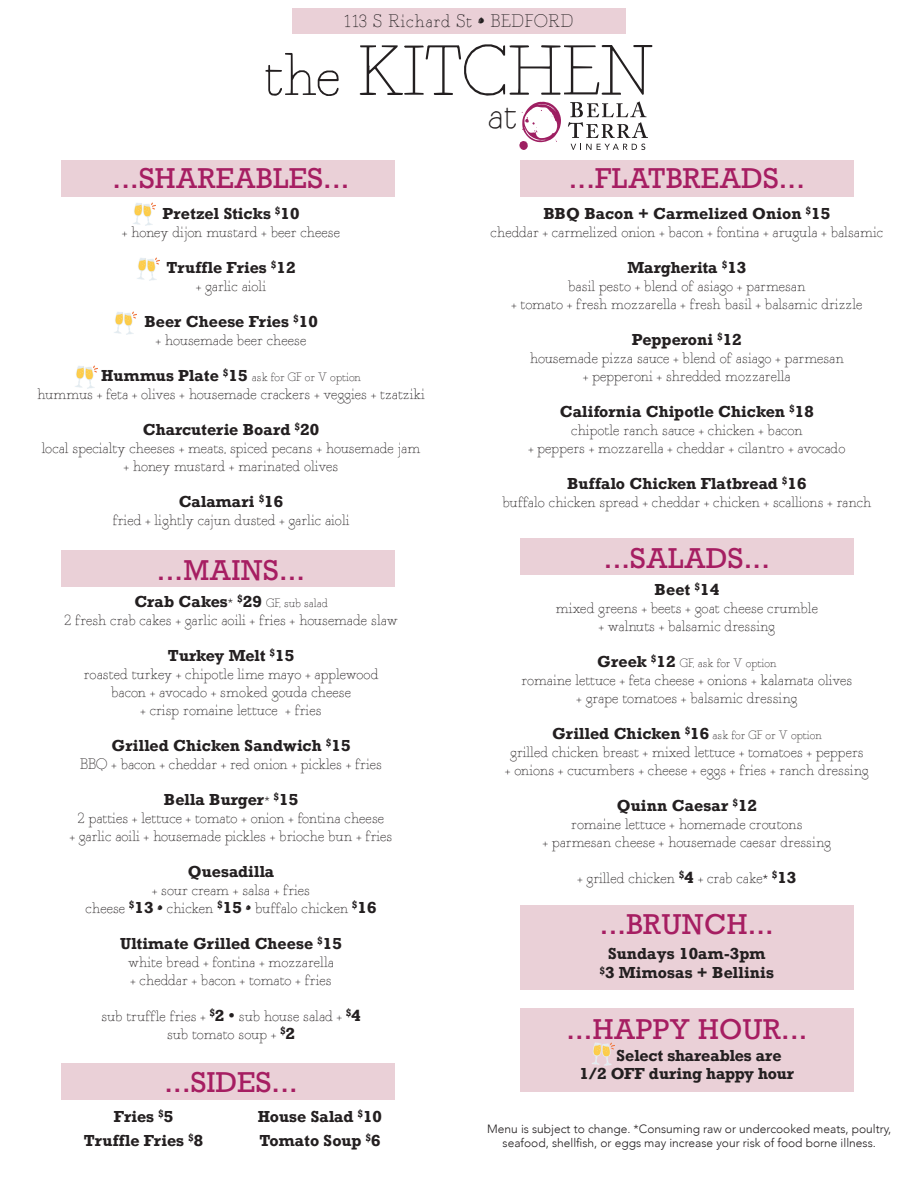
<style>
.page{position:relative;width:918px;height:1188px;background:#fff}
.page>*{position:absolute;margin:0;border:0;box-sizing:border-box;transform-origin:0 0}
.t1{font:70.2px "Fragment Core Rom";color:#231f20}
.t2{font:40.5px "Fragment Core Rom";color:#231f20}
.t3{font:27px "Rockwell";letter-spacing:.01em;color:#a61e62}
.t4{font:18px "Fragment Core Rom";letter-spacing:.05em;color:#231f20}
.t5{font:15px/18px "Fragment Core Rom";letter-spacing:.01em;color:#231f20;text-align:center}
.t6{font:700 15px/24px "Rockwell";letter-spacing:.01em;color:#231f20;text-align:center}
.t7{font:700 15px "Rockwell";letter-spacing:-.025em;color:#231f20}
.t8{font:300 12px/14.4px "Avenir";color:#231f20;text-align:center}
.t9{font:12px "Fragment Core Rom";letter-spacing:.01em;color:#231f20}
.s1{font-size:59.4px}
.s2{font-family:"Rockwell";font-weight:700;font-size:15px}
.s3{font-family:"Avenir";font-weight:300;font-size:12px}
.s4{font-family:"Fragment Core Rom";font-weight:400;font-size:12px}
.s5{font-family:"Rockwell";font-weight:700}
</style>
<div class="page">
<div style="left:292px;top:9px;width:334px;height:25px;background:#ead0d7"></div>
<div style="left:61px;top:1063px;width:334px;height:36px;background:#ead0d7"></div>
<div style="left:61px;top:551px;width:334px;height:36px;background:#ead0d7"></div>
<div style="left:61px;top:160px;width:334px;height:37px;background:#ead0d7"></div>
<div style="left:520px;top:160px;width:334px;height:37px;background:#ead0d7"></div>
<div style="left:520px;top:539px;width:334px;height:36px;background:#ead0d7"></div>
<div style="left:520px;top:905px;width:334px;height:84px;background:#ead0d7"></div>
<svg style="left:519px;top:102px;width:42px;height:48px"></svg>
<svg style="left:568px;top:101px;width:80px;height:37px"></svg>
<svg style="left:571px;top:144px;width:74px;height:6px"></svg>
<div style="left:520px;top:1009px;width:334px;height:83px;background:#ead0d7"></div>
<img style="left:137px;top:257px;width:23px;height:23px">
<img style="left:133px;top:202px;width:23px;height:24px">
<img style="left:114px;top:312px;width:23px;height:23px">
<img style="left:75px;top:365px;width:22px;height:23px">
<img style="left:592px;top:1043px;width:23px;height:23px">
<p class="t4" style="left:345px;top:10px;width:230px">113 S Richard St • BEDFORD</p>
<h1 class="t1" style="left:264px;top:27px;width:391px"><span class="s1">the</span> KITCHEN</h1>
<h2 class="t2" style="left:488px;top:89px;width:31px">at</h2>
<h3 class="t3" style="left:113px;top:161px;width:238px">...SHAREABLES...</h3>
<p class="t6" style="left:163px;top:201px;width:138px">Pretzel Sticks <sup>$</sup>10</p>
<p class="t5" style="left:122px;top:223px;width:219px">+ honey dijon mustard + beer cheese</p>
<p class="t6" style="left:167px;top:255px;width:130px">Truffle Fries <sup>$</sup>12</p>
<p class="t5" style="left:196px;top:277px;width:71px">+ garlic aioli</p>
<p class="t6" style="left:144px;top:309px;width:175px">Beer Cheese Fries <sup>$</sup>10</p>
<p class="t5" style="left:156px;top:331px;width:152px">+ housemade beer cheese</p>
<p class="t9" style="left:101px;top:369px;width:262px"><span class="s2">Hummus Plate</span> <sup>$</sup><span class="s2">15</span> ask for GF or V option</p>
<p class="t5" style="left:37px;top:385px;width:389px">hummus + feta + olives + housemade crackers + veggies + tzatziki</p>
<p class="t6" style="left:143px;top:417px;width:178px">Charcuterie Board <sup>$</sup>20</p>
<p class="t5" style="left:42px;top:439px;width:380px">local specialty cheeses + meats, spiced pecans + housemade jam + honey mustard + marinated olives</p>
<p class="t6" style="left:179px;top:489px;width:106px">Calamari <sup>$</sup>16</p>
<p class="t5" style="left:113px;top:511px;width:238px">fried + lightly cajun dusted + garlic aioli</p>
<h3 class="t3" style="left:157px;top:553px;width:150px">...MAINS...</h3>
<p class="t6" style="left:134px;top:589px;width:195px">Crab Cakes<span class="s3">*</span> <sup>$</sup>29 <span class="s4">GF, sub salad</span></p>
<p class="t5" style="left:64px;top:611px;width:335px">2 fresh crab cakes + garlic aoili + fries + housemade slaw</p>
<p class="t7" style="left:168px;top:646px;width:128px">Turkey Melt <sup>$</sup>15</p>
<p class="t5" style="left:84px;top:665px;width:296px">roasted turkey + chipotle lime mayo + applewood bacon + avocado + smoked gouda cheese<br>+ crisp romaine lettuce + fries</p>
<p class="t6" style="left:112px;top:733px;width:241px">Grilled Chicken Sandwich <sup>$</sup>15</p>
<p class="t5" style="left:80px;top:755px;width:303px">BBQ + bacon + cheddar + red onion + pickles + fries</p>
<p class="t6" style="left:164px;top:787px;width:136px">Bella Burger<span class="s3">*</span> <sup>$</sup>15</p>
<p class="t5" style="left:70px;top:809px;width:324px">2 patties + lettuce + tomato + onion + fontina cheese<br>+ garlic aoili + housemade pickles + brioche bun + fries</p>
<p class="t6" style="left:188px;top:859px;width:88px">Quesadilla</p>
<p class="t5" style="left:86px;top:881px;width:292px">+ sour cream + salsa + fries<br>cheese <sup>$</sup><span class="s5">13</span> • chicken <sup>$</sup><span class="s5">15</span> • buffalo chicken <sup>$</sup><span class="s5">16</span></p>
<p class="t6" style="left:120px;top:931px;width:223px">Ultimate Grilled Cheese <sup>$</sup>15</p>
<p class="t5" style="left:128px;top:953px;width:207px;text-align:left">white bread + fontina + mozzarella + cheddar + bacon + tomato + fries</p>
<p class="t5" style="left:101px;top:1007px;width:261px">sub truffle fries + <sup>$</sup><span class="s5">2 •</span> sub house salad + <sup>$</sup><span class="s5">4 </span>sub tomato soup + <sup>$</sup><span class="s5">2</span></p>
<h3 class="t3" style="left:164px;top:1065px;width:135px">...SIDES...</h3>
<p class="t6" style="left:84px;top:1104px;width:121px">Fries <sup>$</sup>5<br>Truffle Fries <sup>$</sup>8</p>
<p class="t6" style="left:258px;top:1104px;width:126px;text-align:left">House Salad <sup>$</sup>10<br>Tomato Soup <sup>$</sup>6</p>
<h3 class="t3" style="left:569px;top:161px;width:238px">...FLATBREADS...</h3>
<p class="t6" style="left:543px;top:201px;width:288px">BBQ Bacon + Carmelized Onion <sup>$</sup>15</p>
<p class="t5" style="left:491px;top:223px;width:394px">cheddar + carmelized onion + bacon + fontina + arugula + balsamic</p>
<p class="t6" style="left:627px;top:255px;width:121px">Margherita <sup>$</sup>13</p>
<p class="t5" style="left:511px;top:277px;width:352px">basil pesto + blend of asiago + parmesan<br>+ tomato + fresh mozzarella + fresh basil + balsamic drizzle</p>
<p class="t6" style="left:632px;top:327px;width:111px">Pepperoni <sup>$</sup>12</p>
<p class="t5" style="left:530px;top:349px;width:316px">housemade pizza sauce + blend of asiago + parmesan + pepperoni + shredded mozzarella</p>
<p class="t6" style="left:560px;top:399px;width:255px">California Chipotle Chicken <sup>$</sup>18</p>
<p class="t5" style="left:528px;top:421px;width:318px">chipotle ranch sauce + chicken + bacon<br>+ peppers + mozzarella + cheddar + cilantro + avocado</p>
<p class="t6" style="left:567px;top:471px;width:241px">Buffalo Chicken Flatbread <sup>$</sup>16</p>
<p class="t5" style="left:502px;top:493px;width:371px">buffalo chicken spread + cheddar + chicken + scallions + ranch</p>
<h3 class="t3" style="left:604px;top:541px;width:167px">...SALADS...</h3>
<p class="t6" style="left:655px;top:577px;width:66px">Beet <sup>$</sup>14</p>
<p class="t5" style="left:556px;top:599px;width:264px">mixed greens + beets + goat cheese crumble + walnuts + balsamic dressing</p>
<p class="t9" style="left:597px;top:655px;width:181px"><span class="s2">Greek</span> <sup>$</sup><span class="s2">12</span> GF, ask for V option</p>
<p class="t5" style="left:521px;top:671px;width:332px">romaine lettuce + feta cheese + onions + kalamata olives + grape tomatoes + balsamic dressing</p>
<p class="t9" style="left:552px;top:727px;width:271px"><span class="s2">Grilled Chicken</span> <sup>$</sup><span class="s2">16</span> ask for GF or V option</p>
<p class="t5" style="left:505px;top:743px;width:365px">grilled chicken breast + mixed lettuce + tomatoes + peppers<br>+ onions + cucumbers + cheese + eggs + fries + ranch dressing</p>
<p class="t6" style="left:617px;top:793px;width:142px">Quinn Caesar <sup>$</sup>12</p>
<p class="t5" style="left:543px;top:815px;width:289px">romaine lettuce + homemade croutons<br>+ parmesan cheese + housemade caesar dressing</p>
<p class="t5" style="left:577px;top:869px;width:221px">+ grilled chicken <sup>$</sup><span class="s5">4</span> + crab cake<span class="s3">*</span> <sup>$</sup><span class="s5">13</span></p>
<h3 class="t3" style="left:600px;top:907px;width:175px">...BRUNCH...</h3>
<p class="t6" style="left:600px;top:943px;width:176px;line-height:19.5px">Sundays 10am-3pm <sup>$</sup>3 Mimosas + Bellinis</p>
<h3 class="t3" style="left:566px;top:1012px;width:243px">...HAPPY HOUR...</h3>
<p class="t6" style="left:579px;top:1047px;width:216px;line-height:18px;text-align:left;text-indent:37px">Select shareables are<br>1/2 OFF during happy hour</p>
<p class="t8" style="left:487px;top:1122px;width:406px">Menu is subject to change. *Consuming raw or undercooked meats, poultry, seafood, shellfish, or eggs may increase your risk of food borne illness.</p>
</div>
